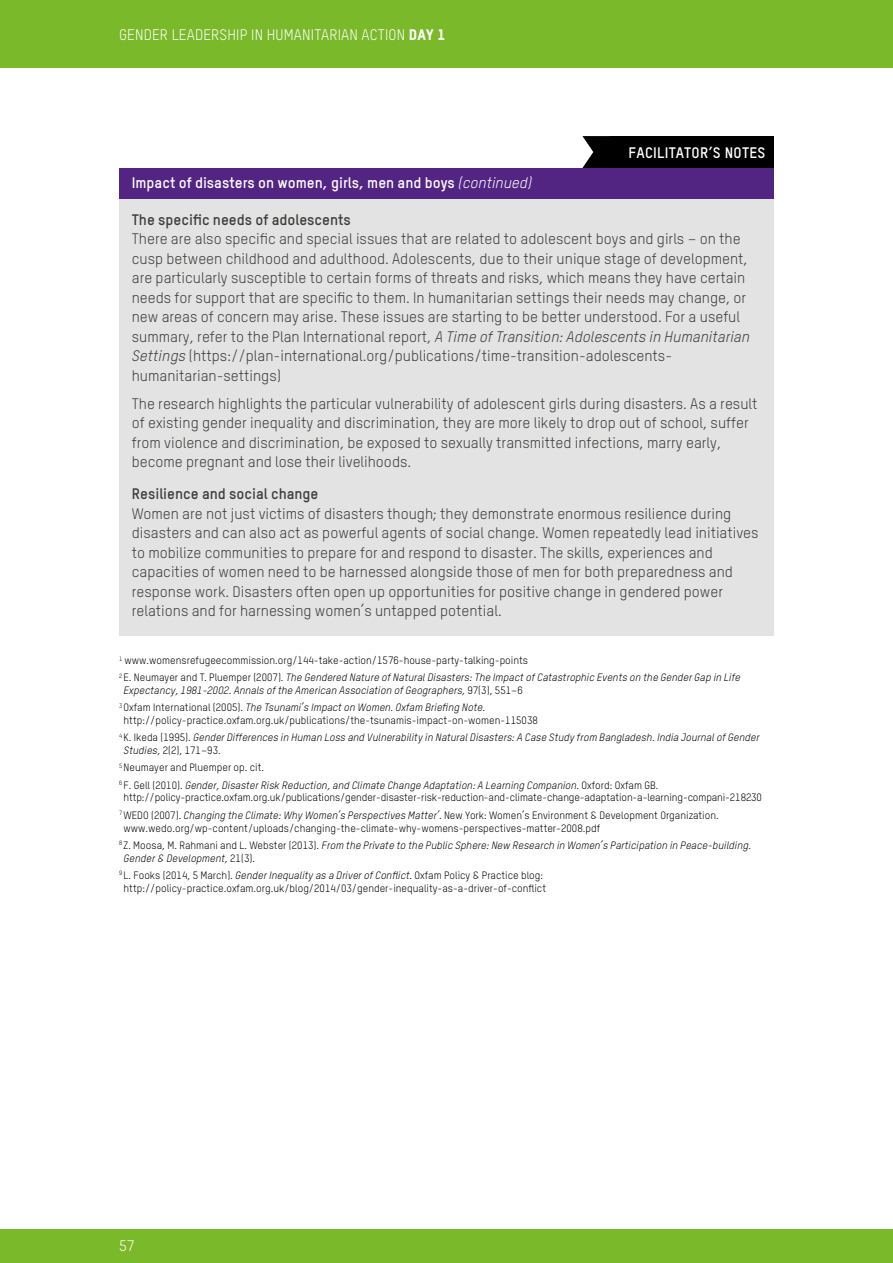
<style>
.page{position:relative;width:893px;height:1263px;background:#fff}
.page>*{position:absolute;margin:0;border:0;box-sizing:border-box;transform-origin:0 0}
.t1{font:15px/19.5px "Oxfam TSTARPRO";color:#3c3c3b}
.t2{font:700 15px "Oxfam TSTARPRO";color:#3c3c3b}
.t3{font:700 15px "Oxfam TSTARPRO";color:#fff}
.t4{font:15px "Oxfam TSTARPRO";letter-spacing:.01em;color:#fff}
.t5{font:700 15px "Oxfam TSTARPRO";letter-spacing:.02em;color:#fff}
.t6{font:10.5px/17.1px "Oxfam TSTARPRO";color:#000}
.t7{font:italic 10.5px/17.1px "Oxfam TSTARPRO";color:#000}
.s1{font-family:"Oxfam TSTARPRO Headline"}
.s2{font-weight:400;font-style:italic}
.s3{font-style:italic}
.s4{font-style:normal}
</style>
<div class="page">
<div style="left:0;top:1229px;width:893px;height:34px;background:#7ab929"></div>
<div style="left:0;top:0;width:893px;height:68px;background:#7ab929"></div>
<svg style="left:582px;top:136px;width:28px;height:32px"></svg>
<div style="left:610px;top:136px;width:164px;height:32px;background:#000"></div>
<div style="left:119px;top:168px;width:655px;height:32px;background:#522583"></div>
<div style="left:119px;top:200px;width:655px;height:436px;background:#e3e3e3"></div>
<p class="t4" style="left:119px;top:26px;width:328px">GENDER LEADERSHIP IN HUMANITARIAN ACTION <span class="s1">DAY 1</span></p>
<p class="t5" style="left:628px;top:143px;width:138px">FACILITATOR’S NOTES</p>
<p class="t3" style="left:132px;top:173px;width:402px">Impact of disasters on women, girls, men and boys <span class="s2">(continued)</span></p>
<p class="t2" style="left:132px;top:210px;width:221px">The specific needs of adolescents</p>
<p class="t1" style="left:132px;top:229px;width:619px">There are also specific and special issues that are related to adolescent boys and girls – on the cusp between childhood and adulthood. Adolescents, due to their unique stage of development, are particularly susceptible to certain forms of threats and risks, which means they have certain needs for support that are specific to them. In humanitarian settings their needs may change, or new areas of concern may arise. These issues are starting to be better understood. For a useful summary, refer to the Plan International report, <span class="s3">A Time of Transition: Adolescents in Humanitarian Settings</span> (https://plan-international.org/publications/time-transition-adolescents&shy;humanitarian-settings)</p>
<p class="t1" style="left:132px;top:393px;width:627px">The research highlights the particular vulnerability of adolescent girls during disasters. As a result of existing gender inequality and discrimination, they are more likely to drop out of school, suffer from violence and discrimination, be exposed to sexually transmitted infections, marry early, become pregnant and lose their livelihoods.</p>
<p class="t2" style="left:132px;top:484px;width:188px">Resilience and social change</p>
<p class="t1" style="left:132px;top:504px;width:628px">Women are not just victims of disasters though; they demonstrate enormous resilience during disasters and can also act as powerful agents of social change. Women repeatedly lead initiatives to mobilize communities to prepare for and respond to disaster. The skills, experiences and capacities of women need to be harnessed alongside those of men for both preparedness and response work. Disasters often open up opportunities for positive change in gendered power relations and for harnessing women’s untapped potential.</p>
<p class="t6" style="left:119px;top:652px;width:623px"><sup>1</sup> www.womensrefugeecommission.org/144-take-action/1576-house-party-talking-points<br><sup>2</sup> E. Neumayer and T. Pluemper (2007). <span class="s3">The Gendered Nature of Natural Disasters: The Impact of Catastrophic Events on the Gender Gap in Life</span></p>
<p class="t7" style="left:119px;top:682px;width:405px;text-indent:5px">Expectancy, 1981-2002. Annals of the American Association of Geographers, <span class="s4">97(3), 551–6<br></span><sup>3</sup> <span class="s4">Oxfam International (2005).</span> The Tsunami’s Impact on Women. Oxfam Briefing Note<span class="s4">.</span></p>
<p class="t7" style="left:119px;top:712px;width:642px;text-indent:5px"><span class="s4">http://policy-practice.oxfam.org.uk/publications/the-tsunamis-impact-on-women-115038<br></span><sup>4</sup> <span class="s4">K. Ikeda (1995).</span> Gender Differences in Human Loss and Vulnerability in Natural Disasters: A Case Study from Bangladesh. India Journal of Gender</p>
<p class="t7" style="left:119px;top:742px;width:541px;text-indent:5px">Studies, <span class="s4">2(2), 171–93.<br></span><sup>5</sup> <span class="s4">Neumayer and Pluemper op. cit.<br></span><sup>6</sup> <span class="s4">F. Gell (2010).</span> Gender, Disaster Risk Reduction, and Climate Change Adaptation: A Learning Companion. <span class="s4">Oxford: Oxfam GB.</span></p>
<p class="t6" style="left:119px;top:789px;width:644px;text-indent:5px">http://policy-practice.oxfam.org.uk/publications/gender-disaster-risk-reduction-and-climate-change-adaptation-a-learning-compani-218230<br><sup>7</sup> WEDO (2007). <span class="s3">Changing the Climate: Why Women’s Perspectives Matter’.</span> New York: Women’s Environment &amp; Development Organization.</p>
<p class="t6" style="left:119px;top:819px;width:633px;text-indent:5px">www.wedo.org/wp-content/uploads/changing-the-climate-why-womens-perspectives-matter-2008.pdf<br><sup>8</sup> Z. Moosa, M. Rahmani and L. Webster (2013). <span class="s3">From the Private to the Public Sphere: New Research in Women’s Participation in Peace-building</span>.</p>
<p class="t7" style="left:119px;top:849px;width:425px;text-indent:5px">Gender &amp; Development, <span class="s4">21(3).<br></span><sup>9</sup> <span class="s4">L. Fooks (2014, 5 March).</span> Gender Inequality as a Driver of Conflict. <span class="s4">Oxfam Policy &amp; Practice blog:</span></p>
<p class="t6" style="left:124px;top:879px;width:424px">http://policy-practice.oxfam.org.uk/blog/2014/03/gender-inequality-as-a-driver-of-conflict</p>
<p class="t4" style="left:119px;top:1237px;width:17px">57</p>
</div>
